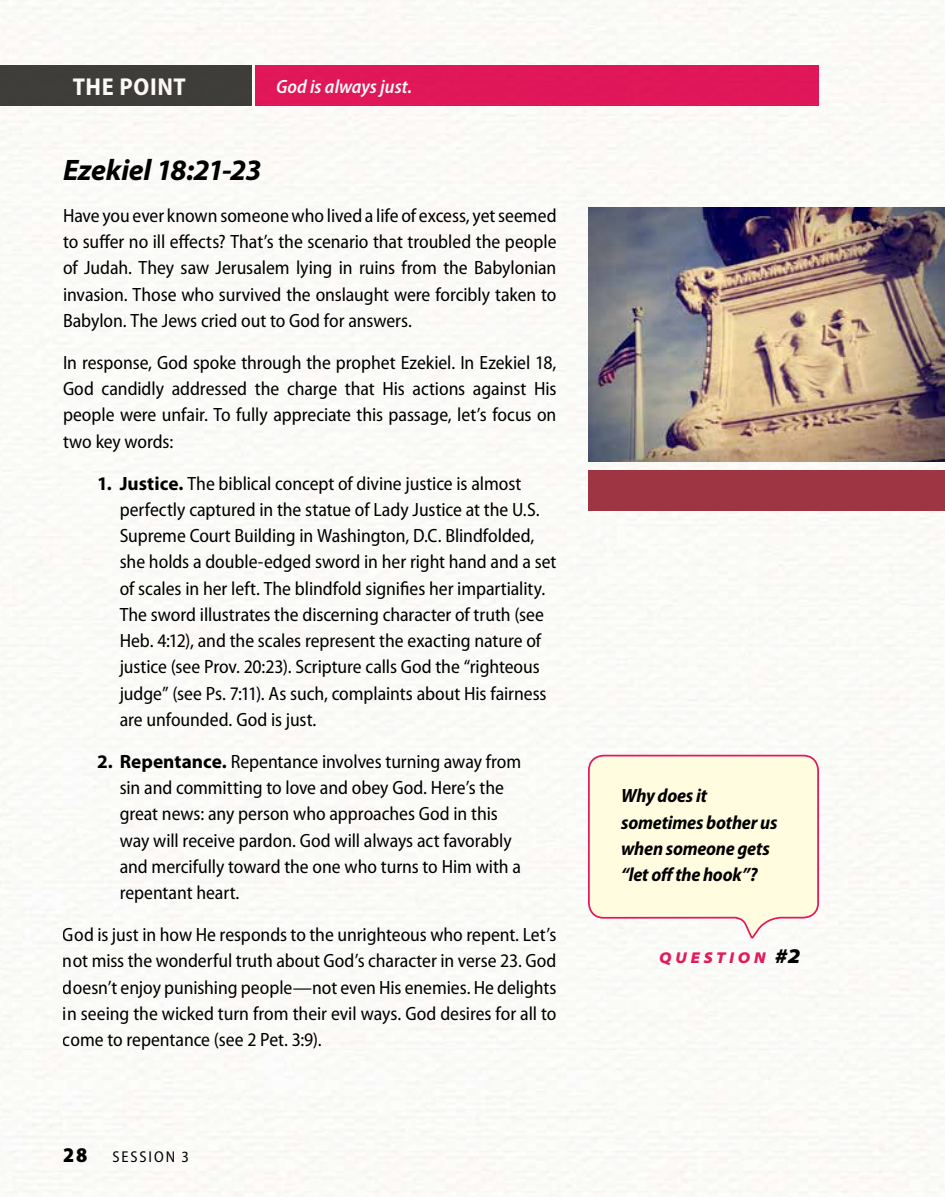
<style>
.page{position:relative;width:945px;height:1197px;background:#fff}
.page>*{position:absolute;margin:0;border:0;box-sizing:border-box;transform-origin:0 0}
.t1{font:italic 700 29.75px "Myriad Pro";letter-spacing:-.01em;color:#000}
.t2{font:700 semi-condensed 24.5px "Myriad Pro";letter-spacing:.025em;color:#fff}
.t3{font:900 semi-condensed 21px "Myriad Pro";color:#000}
.t4{font:semi-condensed 19.25px/26.2px "Myriad Pro";letter-spacing:-.005em;color:#000;text-align:justify}
.t5{font:italic 700 semi-condensed 19.25px/26.2px "Myriad Pro";letter-spacing:-.01em;color:#000}
.t6{font:italic 600 semi-condensed 19.25px "Myriad Pro";color:#fff}
.t7{font:italic 900 semi-expanded 15.75px "Myriad Pro";letter-spacing:.235em;color:#e4185d}
.t8{font:semi-condensed 15.75px "Myriad Pro";letter-spacing:.12em;color:#000}
.s1{font-weight:700;font-stretch:normal}
.s2{font-size:21px;color:#000}
</style>
<div class="page">
<img style="left:0;top:0;width:945px;height:1197px">
<svg style="left:587px;top:754px;width:233px;height:186px;background:#fdf4dd"></svg>
<img style="left:588px;top:208px;width:357px;height:254px">
<div style="left:588px;top:470px;width:357px;height:41px;background:#9d3542"></div>
<div style="left:0;top:66px;width:252px;height:40px;background:#403f3d"></div>
<div style="left:255px;top:66px;width:564px;height:40px;background:#e4185d"></div>
<p class="t2" style="left:73px;top:73px;width:115px">THE POINT</p>
<p class="t6" style="left:276px;top:76px;width:138px">God is always just.</p>
<h1 class="t1" style="left:63px;top:153px;width:200px">Ezekiel 18:21-23</h1>
<p class="t4" style="left:63px;top:203px;width:495px">Have you ever known someone who lived a life of excess, yet seemed to suffer no ill effects? That’s the scenario that troubled the people of Judah. They saw Jerusalem lying in ruins from the Babylonian invasion. Those who survived the onslaught were forcibly taken to Babylon. The Jews cried out to God for answers.</p>
<p class="t4" style="left:63px;top:350px;width:495px">In response, God spoke through the prophet Ezekiel. In Ezekiel 18, God candidly addressed the charge that His actions against His people were unfair. To fully appreciate this passage, let’s focus on two key words:</p>
<p class="t4" style="left:120px;top:470px;width:438px;text-align:left;text-indent:-23px"><span class="s1">1. Justice.</span> The biblical concept of divine justice is almost perfectly captured in the statue of Lady Justice at the U.S.<br>Supreme Court Building in Washington, D.C. Blindfolded, she holds a double-edged sword in her right hand and a set of scales in her left. The blindfold signifies her impartiality.<br>The sword illustrates the discerning character of truth (see Heb. 4:12), and the scales represent the exacting nature of justice (see Prov. 20:23). Scripture calls God the “righteous judge” (see Ps. 7:11). As such, complaints about His fairness are unfounded. God is just.</p>
<p class="t4" style="left:120px;top:749px;width:403px;text-align:left;text-indent:-23px"><span class="s1">2. Repentance.</span> Repentance involves turning away from sin and committing to love and obey God. Here’s the great news: any person who approaches God in this way will receive pardon. God will always act favorably and mercifully toward the one who turns to Him with a repentant heart.</p>
<p class="t4" style="left:63px;top:922px;width:495px">God is just in how He responds to the unrighteous who repent. Let’s not miss the wonderful truth about God’s character in verse 23. God doesn’t enjoy punishing people—not even His enemies. He delights in seeing the wicked turn from their evil ways. God desires for all to come to repentance (see 2 Pet. 3:9).</p>
<p class="t3" style="left:63px;top:1143px;width:26px">28</p>
<p class="t8" style="left:112px;top:1149px;width:78px">SESSION 3</p>
<p class="t5" style="left:621px;top:783px;width:158px">Why does it sometimes bother us when someone gets “let off the hook”?</p>
<p class="t7" style="left:659px;top:949px;width:143px">QUESTION <span class="s2">#2</span></p>
</div>
